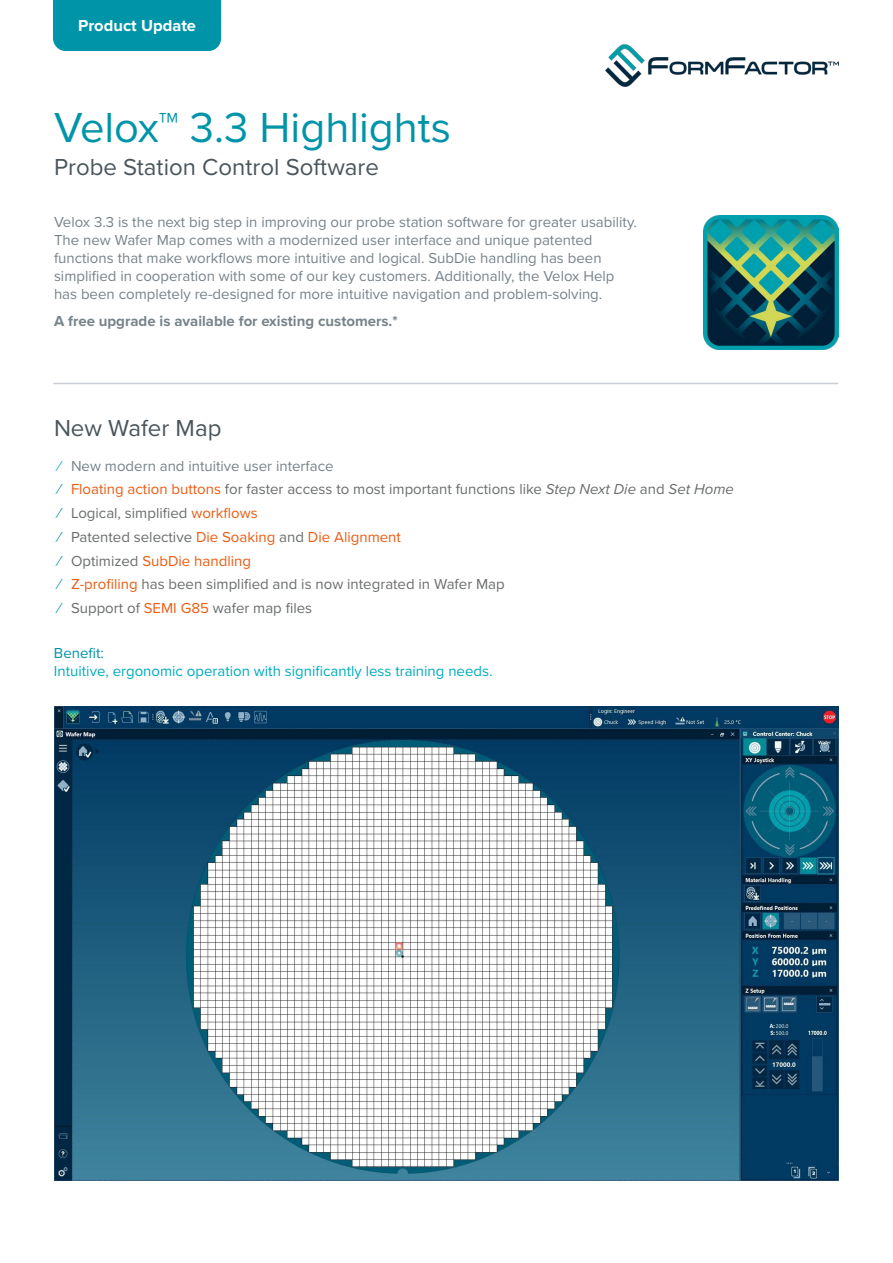
<style>
.page{position:relative;width:893px;height:1263px;background:#fff}
.page>*{position:absolute;margin:0;border:0;box-sizing:border-box;transform-origin:0 0}
.t1{font:43.5px "Proxima Nova";color:#0094a9}
.t2{font:24px "Proxima Nova";color:#4a555b}
.t3{font:700 16.5px "Proxima Nova";color:#fff}
.t4{font:15px/18px "Proxima Nova";color:#788389}
.t5{font:15px/23.7px "Proxima Nova";color:#6a6d6e}
.t6{font:15px "Proxima Nova";color:#00acbf}
.t7{font:700 15px "Proxima Nova";color:#788389}
.t8{font:15px "Proxima Nova";color:#0094a9}
.s1{color:#00acbf}
.s2{color:#788389}
.s3{color:#0094a9}
.s4{color:#eb5c12}
.s5{font-style:italic}
</style>
<div class="page">
<img style="left:605px;top:44px;width:234px;height:42px">
<hr style="left:53px;top:383px;width:785px;height:1px;background:#c8ced3">
<div style="left:53px;top:0;width:168px;height:51px;background:#0094a9"></div>
<img style="left:704px;top:215px;width:134px;height:135px">
<img style="left:54px;top:707px;width:784px;height:473px">
<p class="t3" style="left:78px;top:16px;width:119px">Product Update</p>
<h1 class="t1" style="left:54px;top:101px;width:398px">Velox™ 3.3 Highlights</h1>
<h2 class="t2" style="left:54px;top:152px;width:327px">Probe Station Control Software</h2>
<p class="t4" style="left:54px;top:214px;width:584px">Velox 3.3 is the next big step in improving our probe station software for greater usability.<br>The new Wafer Map comes with a modernized user interface and unique patented functions that make workflows more intuitive and logical. SubDie handling has been simplified in cooperation with some of our key customers. Additionally, the Velox Help has been completely re-designed for more intuitive navigation and problem-solving.</p>
<p class="t7" style="left:54px;top:312px;width:345px">A free upgrade is available for existing customers.*</p>
<h2 class="t2" style="left:54px;top:413px;width:169px">New Wafer Map</h2>
<p class="t5" style="left:58px;top:454px;width:677px"><span class="s1">⁄</span> <span class="s2">New modern and intuitive user interface<br></span><span class="s3">⁄</span> <span class="s4">Floating action buttons</span> for faster access to most important functions like <span class="s5">Step Next Die</span> and <span class="s5">Set Home </span><span class="s3">⁄</span> Logical, simplified <span class="s4">workflows<br></span><span class="s3">⁄</span> Patented selective <span class="s4">Die Soaking</span> and <span class="s4">Die Alignment<br></span><span class="s3">⁄</span> Optimized <span class="s4">SubDie handling<br></span><span class="s3">⁄</span> <span class="s4">Z-profiling</span> has been simplified and is now integrated in Wafer Map<br><span class="s3">⁄</span> Support of <span class="s4">SEMI G85</span> wafer map files</p>
<p class="t8" style="left:54px;top:644px;width:52px">Benefit:</p>
<p class="t6" style="left:54px;top:662px;width:440px">Intuitive, ergonomic operation with significantly less training needs.</p>
</div>
